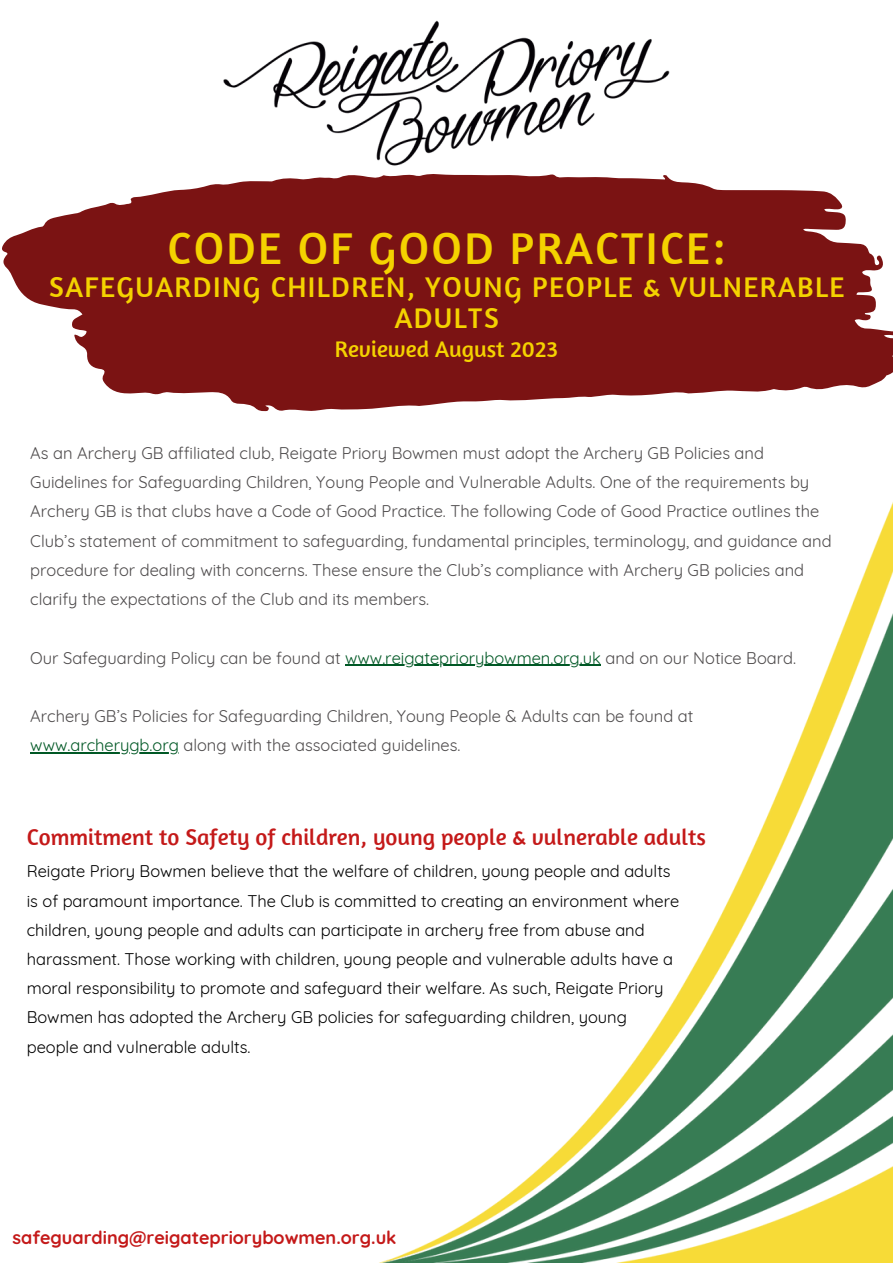
<style>
.page{position:relative;width:893px;height:1264px;background:#fff}
.page>*{position:absolute;margin:0;border:0;box-sizing:border-box;transform-origin:0 0}
.t1{font:45.6px "Amaranth";letter-spacing:.05em;color:#f4d200}
.t2{font:29.1px/31.5px "Amaranth";letter-spacing:.05em;color:#f4d200;text-align:center}
.t3{font:23.1px "Amaranth";color:#c41919}
.t4{font:23.1px "Amaranth";color:#f4d200}
.t5{font:700 18px "Quicksand";color:#c41919}
.t6{font:16.5px/29.2px "Quicksand";color:#4e4b4c}
.t7{font:16.5px/29.2px "Quicksand";color:#000}
.s1{color:#005825}
</style>
<div class="page">
<img style="left:223px;top:21px;width:446px;height:127px">
<img style="left:381px;top:504px;width:511px;height:758px">
<hr style="left:345px;top:664px;width:256px;height:2px;background:#005825">
<hr style="left:30px;top:752px;width:149px;height:1px;background:#005825">
<svg style="left:2px;top:148px;width:890px;height:264px;fill:#7b1313"></svg>
<p class="t1" style="left:167px;top:220px;width:559px">CODE OF GOOD PRACTICE:</p>
<p class="t2" style="left:49px;top:270px;width:796px">SAFEGUARDING CHILDREN, YOUNG PEOPLE &amp; VULNERABLE<br>ADULTS</p>
<p class="t4" style="left:335px;top:334px;width:225px">Reviewed August 2023</p>
<p class="t6" style="left:30px;top:438px;width:802px">As an Archery GB affiliated club, Reigate Priory Bowmen must adopt the Archery GB Policies and Guidelines for Safeguarding Children, Young People and Vulnerable Adults. One of the requirements by Archery GB is that clubs have a Code of Good Practice. The following Code of Good Practice outlines the Club’s statement of commitment to safeguarding, fundamental principles, terminology, and guidance and procedure for dealing with concerns. These ensure the Club’s compliance with Archery GB policies and clarify the expectations of the Club and its members.</p>
<p class="t6" style="left:30px;top:643px;width:767px">Our Safeguarding Policy can be found at <span class="s1">www.reigatepriorybowmen.org.uk</span> and on our Notice Board.</p>
<p class="t6" style="left:30px;top:701px;width:664px">Archery GB’s Policies for Safeguarding Children, Young People &amp; Adults can be found at <span class="s1">www.archerygb.org</span> along with the associated guidelines.</p>
<p class="t3" style="left:27px;top:822px;width:680px">Commitment to Safety of children, young people &amp; vulnerable adults</p>
<p class="t7" style="left:27px;top:856px;width:653px">Reigate Priory Bowmen believe that the welfare of children, young people and adults is of paramount importance. The Club is committed to creating an environment where children, young people and adults can participate in archery free from abuse and harassment. Those working with children, young people and vulnerable adults have a moral responsibility to promote and safeguard their welfare. As such, Reigate Priory Bowmen has adopted the Archery GB policies for safeguarding children, young people and vulnerable adults.</p>
<p class="t5" style="left:13px;top:1225px;width:385px">safeguarding@reigatepriorybowmen.org.uk</p>
</div>
